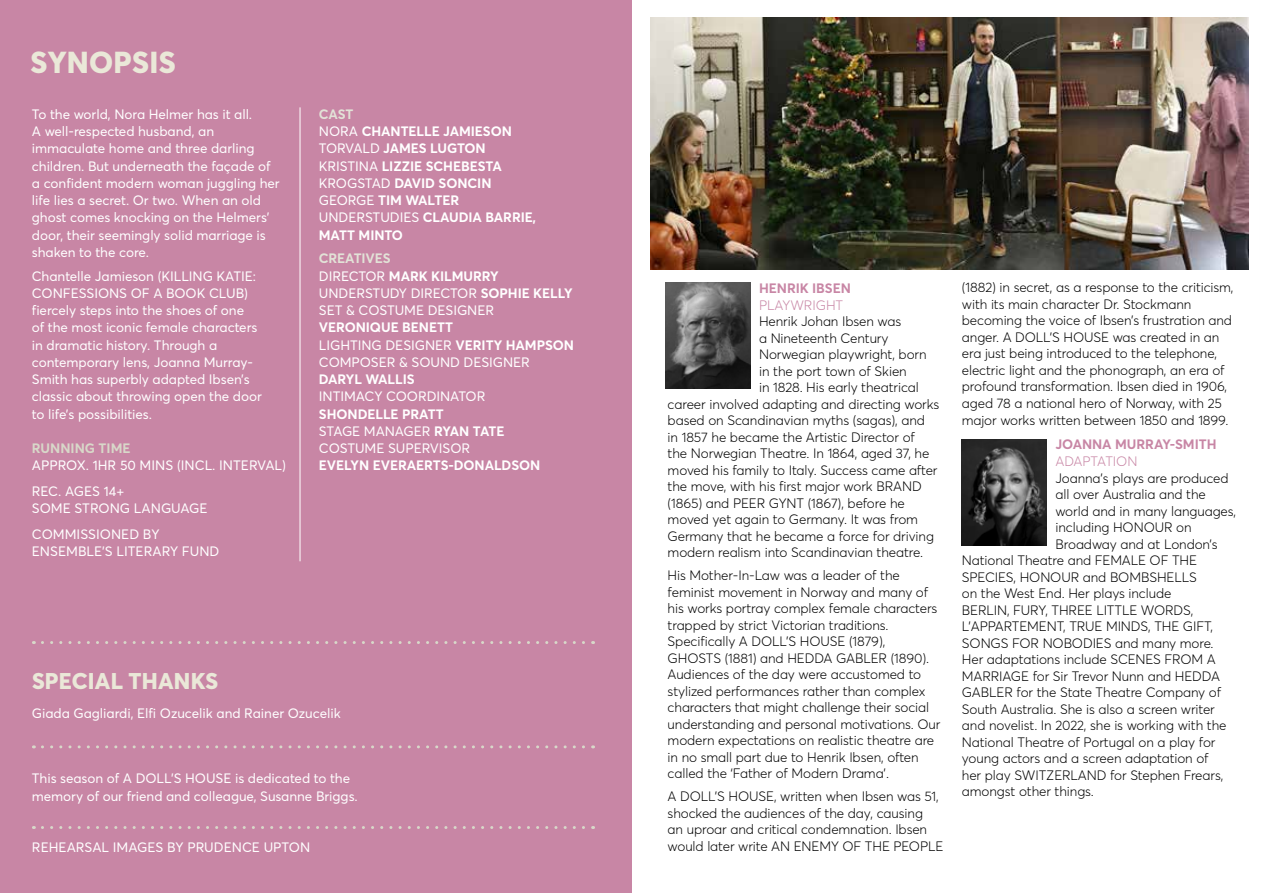
<style>
.page{position:relative;width:1263px;height:893px;background:#fff}
.page>*{position:absolute;margin:0;border:0;box-sizing:border-box;transform-origin:0 0}
.t1{font:800 30px "Averta";letter-spacing:.01em;color:#eae8d8}
.t2{font:800 22.5px "Averta";letter-spacing:.01em;color:#eae8d8}
.t3{font:300 13.5px/16.5px "Averta";letter-spacing:-.01em;color:#000}
.t4{font:13.5px/17.2px "Averta";letter-spacing:-.005em;color:#fff}
.t5{font:700 13.5px/17.2px "Averta";letter-spacing:-.005em;color:#fff}
.t6{font:700 13.5px "Averta";letter-spacing:-.005em;color:#c886a5}
.t7{font:300 13.5px "Averta";letter-spacing:-.005em;color:#c886a5}
.t8{font:700 13.5px "Averta";color:#d8d8c9}
.s1{color:#e2e2d7}
.s2{font-weight:400}
.s3{font-weight:700;color:#e2e2d7}
.s4{font-weight:700}
</style>
<div class="page">
<div style="left:0;top:0;width:631px;height:893px;background:#c886a5"></div>
<hr style="left:300px;top:107px;width:1px;height:454px;background:#fff">
<img style="left:665px;top:282px;width:85px;height:106px">
<img style="left:962px;top:439px;width:85px;height:107px">
<svg style="left:42px;top:826px;width:552px;height:3px"></svg>
<svg style="left:42px;top:641px;width:552px;height:3px"></svg>
<svg style="left:42px;top:745px;width:552px;height:3px"></svg>
<img style="left:651px;top:17px;width:597px;height:252px">
<h1 class="t1" style="left:31px;top:43px;width:147px">SYNOPSIS</h1>
<p class="t4" style="left:32px;top:105px;width:249px">To the world, Nora Helmer has it all.<br>A well-respected husband, an immaculate home and three darling children. But underneath the façade of a confident modern woman juggling her life lies a secret. Or two. When an old ghost comes knocking on the Helmers’ door, their seemingly solid marriage is shaken to the core.</p>
<p class="t4" style="left:32px;top:267px;width:232px">Chantelle Jamieson (KILLING KATIE:<br>CONFESSIONS OF A BOOK CLUB) fiercely steps into the shoes of one<br>of the most iconic female characters in dramatic history. Through a contemporary lens, Joanna Murray-Smith has superbly adapted Ibsen’s classic about throwing open the door to life’s possibilities.</p>
<p class="t8" style="left:32px;top:439px;width:100px">RUNNING TIME</p>
<p class="t4" style="left:32px;top:452px;width:256px;line-height:25.8px">APPROX. 1HR 50 MINS (INCL. INTERVAL)<br>REC. AGES 14+</p>
<p class="t4" style="left:32px;top:495px;width:177px;line-height:25.8px">SOME STRONG LANGUAGE<br>COMMISSIONED BY</p>
<p class="t4" style="left:32px;top:542px;width:189px">ENSEMBLE’S LITERARY FUND</p>
<p class="t5" style="left:319px;top:105px;width:219px"><span class="s1">CAST<br></span><span class="s2">NORA</span> CHANTELLE JAMIESON<br><span class="s2">TORVALD</span> JAMES LUGTON<br><span class="s2">KRISTINA</span> LIZZIE SCHEBESTA<br><span class="s2">KROGSTAD</span> DAVID SONCIN<br><span class="s2">GEORGE</span> TIM WALTER<br><span class="s2">UNDERSTUDIES</span> CLAUDIA BARRIE,<br>MATT MINTO</p>
<p class="t4" style="left:319px;top:250px;width:255px"><span class="s3">CREATIVES<br></span>DIRECTOR <span class="s4">MARK KILMURRY<br></span>UNDERSTUDY DIRECTOR <span class="s4">SOPHIE KELLY<br></span>SET &amp; COSTUME DESIGNER</p>
<p class="t4" style="left:319px;top:319px;width:257px"><span class="s4">VERONIQUE BENETT<br></span>LIGHTING DESIGNER <span class="s4">VERITY HAMPSON<br></span>COMPOSER &amp; SOUND DESIGNER</p>
<p class="t5" style="left:319px;top:370px;width:97px">DARYL WALLIS</p>
<p class="t4" style="left:319px;top:388px;width:168px">INTIMACY COORDINATOR</p>
<p class="t4" style="left:319px;top:405px;width:187px"><span class="s4">SHONDELLE PRATT<br></span>STAGE MANAGER <span class="s4">RYAN TATE<br></span>COSTUME SUPERVISOR</p>
<p class="t5" style="left:319px;top:457px;width:223px">EVELYN EVERAERTS-DONALDSON</p>
<h2 class="t2" style="left:32px;top:667px;width:188px">SPECIAL THANKS</h2>
<p class="t4" style="left:32px;top:705px;width:310px">Giada Gagliardi, Elfi Ozucelik and Rainer Ozucelik</p>
<p class="t4" style="left:32px;top:770px;width:327px">This season of A DOLL’S HOUSE is dedicated to the memory of our friend and colleague, Susanne Briggs.</p>
<p class="t4" style="left:32px;top:838px;width:280px">REHEARSAL IMAGES BY PRUDENCE UPTON</p>
<p class="t6" style="left:759px;top:279px;width:93px">HENRIK IBSEN</p>
<p class="t7" style="left:759px;top:297px;width:86px">PLAYWRIGHT</p>
<p class="t3" style="left:759px;top:313px;width:144px">Henrik Johan Ibsen was</p>
<p class="t3" style="left:759px;top:330px;width:131px">a Nineteenth Century</p>
<p class="t3" style="left:759px;top:346px;width:169px">Norwegian playwright, born</p>
<p class="t3" style="left:759px;top:363px;width:149px">in the port town of Skien</p>
<p class="t3" style="left:759px;top:379px;width:161px">in 1828. His early theatrical</p>
<p class="t3" style="left:668px;top:396px;width:273px">career involved adapting and directing works</p>
<p class="t3" style="left:668px;top:412px;width:259px">based on Scandinavian myths (sagas), and</p>
<p class="t3" style="left:668px;top:429px;width:249px">in 1857 he became the Artistic Director of</p>
<p class="t3" style="left:668px;top:445px;width:263px">the Norwegian Theatre. In 1864, aged 37, he</p>
<p class="t3" style="left:668px;top:462px;width:271px">moved his family to Italy. Success came after</p>
<p class="t3" style="left:668px;top:478px;width:256px">the move, with his first major work BRAND</p>
<p class="t3" style="left:668px;top:495px;width:239px">(1865) and PEER GYNT (1867), before he</p>
<p class="t3" style="left:668px;top:511px;width:252px">moved yet again to Germany. It was from</p>
<p class="t3" style="left:668px;top:528px;width:268px">Germany that he became a force for driving</p>
<p class="t3" style="left:668px;top:544px;width:257px">modern realism into Scandinavian theatre.</p>
<p class="t3" style="left:668px;top:567px;width:274px">His Mother-In-Law was a leader of the feminist movement in Norway and many of his works portray complex female characters trapped by strict Victorian traditions.<br>Specifically A DOLL’S HOUSE (1879), GHOSTS (1881) and HEDDA GABLER (1890).<br>Audiences of the day were accustomed to stylized performances rather than complex characters that might challenge their social understanding and personal motivations. Our modern expectations on realistic theatre are in no small part due to Henrik Ibsen, often called the ‘Father of Modern Drama’.</p>
<p class="t3" style="left:668px;top:788px;width:277px">A DOLL’S HOUSE, written when Ibsen was 51, shocked the audiences of the day, causing<br>an uproar and critical condemnation. Ibsen would later write AN ENEMY OF THE PEOPLE</p>
<p class="t3" style="left:962px;top:279px;width:273px">(1882) in secret, as a response to the criticism, with its main character Dr. Stockmann becoming the voice of Ibsen’s frustration and anger. A DOLL’S HOUSE was created in an era just being introduced to the telephone, electric light and the phonograph, an era of profound transformation. Ibsen died in 1906, aged 78 a national hero of Norway, with 25 major works written between 1850 and 1899.</p>
<p class="t6" style="left:1055px;top:435px;width:163px">JOANNA MURRAY-SMITH</p>
<p class="t7" style="left:1055px;top:453px;width:83px">ADAPTATION</p>
<p class="t3" style="left:1055px;top:469px;width:175px">Joanna’s plays are produced</p>
<p class="t3" style="left:1055px;top:486px;width:152px">all over Australia and the</p>
<p class="t3" style="left:1055px;top:502px;width:182px">world and in many languages,</p>
<p class="t3" style="left:1055px;top:519px;width:138px">including HONOUR on</p>
<p class="t3" style="left:1055px;top:535px;width:164px">Broadway and at London’s</p>
<p class="t3" style="left:962px;top:552px;width:237px">National Theatre and FEMALE OF THE</p>
<p class="t3" style="left:962px;top:568px;width:236px">SPECIES, HONOUR and BOMBSHELLS</p>
<p class="t3" style="left:962px;top:585px;width:211px">on the West End. Her plays include</p>
<p class="t3" style="left:962px;top:601px;width:233px">BERLIN, FURY, THREE LITTLE WORDS,</p>
<p class="t3" style="left:962px;top:618px;width:253px">L’APPARTEMENT, TRUE MINDS, THE GIFT,</p>
<p class="t3" style="left:962px;top:634px;width:253px">SONGS FOR NOBODIES and many more.</p>
<p class="t3" style="left:962px;top:651px;width:255px">Her adaptations include SCENES FROM A</p>
<p class="t3" style="left:962px;top:667px;width:260px">MARRIAGE for Sir Trevor Nunn and HEDDA</p>
<p class="t3" style="left:962px;top:684px;width:261px">GABLER for the State Theatre Company of</p>
<p class="t3" style="left:962px;top:700px;width:254px">South Australia. She is also a screen writer</p>
<p class="t3" style="left:962px;top:717px;width:266px">and novelist. In 2022, she is working with the</p>
<p class="t3" style="left:962px;top:733px;width:255px">National Theatre of Portugal on a play for</p>
<p class="t3" style="left:962px;top:750px;width:248px">young actors and a screen adaptation of</p>
<p class="t3" style="left:962px;top:766px;width:263px">her play SWITZERLAND for Stephen Frears,</p>
<p class="t3" style="left:962px;top:783px;width:134px">amongst other things.</p>
</div>
